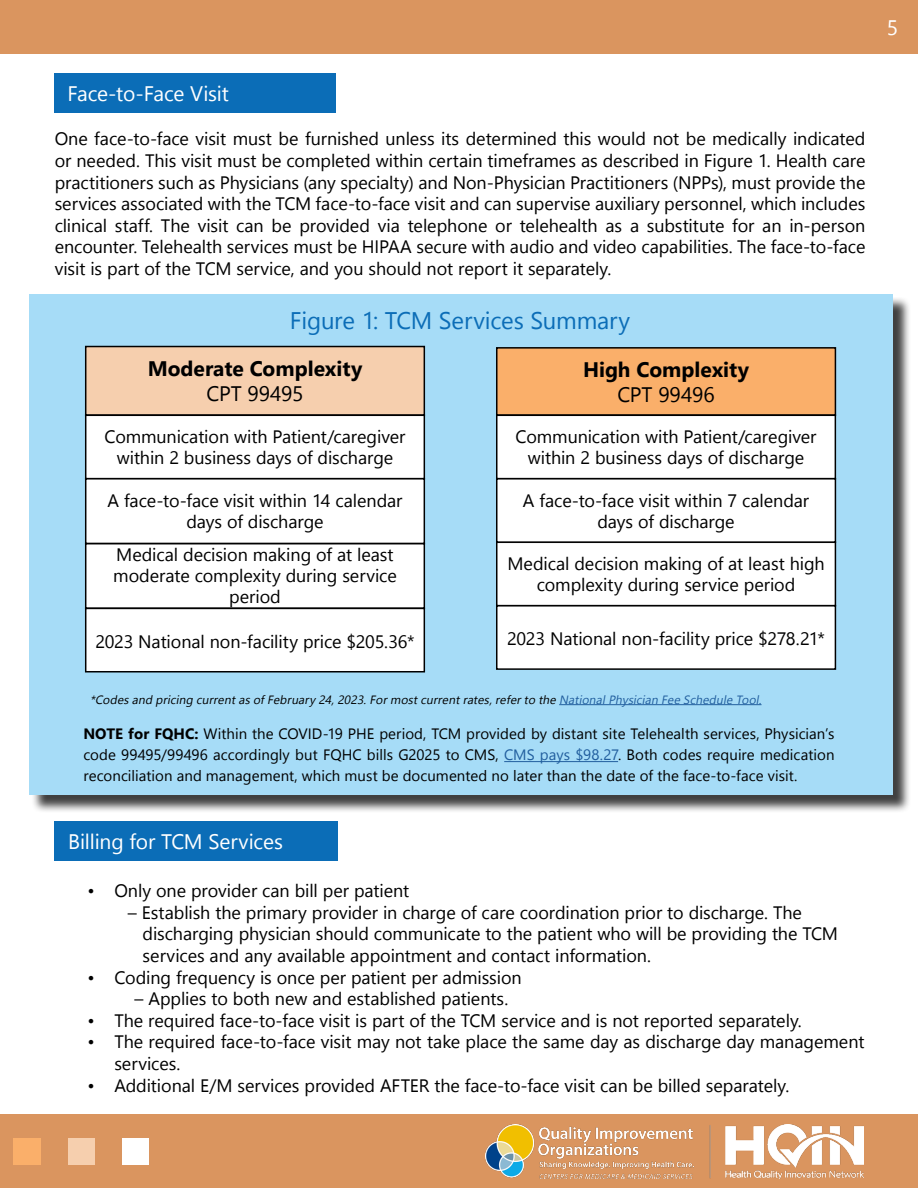
<style>
.page{position:relative;width:918px;height:1188px;background:#fff}
.page>*{position:absolute;margin:0;border:0;box-sizing:border-box;transform-origin:0 0}
.t1{font:24px "Nirmala UI";letter-spacing:-.005em;color:#0b6db7}
.t2{font:700 21px/25.2px "Nirmala UI";color:#000;text-align:center}
.t3{font:21px "Nirmala UI";letter-spacing:-.01em;color:#fff}
.t4{font:18px/21.6px "Nirmala UI";letter-spacing:-.005em;color:#000;text-align:center}
.t5{font:15px/21px "Nirmala UI";letter-spacing:.005em;color:#000}
.t6{font:italic 12px "Nirmala UI";color:#000}
.s1{font-weight:400}
.s2{color:#215e9e}
.s3{font-weight:700}
</style>
<div class="page">
<div style="left:31px;top:297px;width:881px;height:517px;background:#000;opacity:.75"></div>
<div style="left:29px;top:294px;width:863px;height:501px;background:#a6dcf7"></div>
<svg style="left:84px;top:345px;width:342px;height:328px;background:#f2eae4"></svg>
<svg style="left:496px;top:347px;width:341px;height:323px;background:#f3e4d7"></svg>
<hr style="left:559px;top:704px;width:203px;height:1px;background:#215e9e">
<hr style="left:504px;top:761px;width:114px;height:1px;background:#215e9e">
<div style="left:0;top:0;width:918px;height:54px;background:#da955f"></div>
<div style="left:54px;top:73px;width:282px;height:40px;background:#0b6db7"></div>
<div style="left:55px;top:821px;width:283px;height:40px;background:#0b6db7"></div>
<div style="left:0;top:1115px;width:918px;height:73px;background:#da955f"></div>
<div style="left:14px;top:1138px;width:27px;height:27px;background:#faaf6a"></div>
<div style="left:68px;top:1138px;width:27px;height:27px;background:#f6cfae"></div>
<div style="left:122px;top:1138px;width:27px;height:27px;background:#fff"></div>
<img style="left:485px;top:1124px;width:378px;height:55px">
<p class="t3" style="left:68px;top:76px;width:163px">Face-to-Face Visit</p>
<p class="t4" style="left:55px;top:127px;width:812px;text-align:justify">One face-to-face visit must be furnished unless its determined this would not be medically indicated or needed. This visit must be completed within certain timeframes as described in Figure 1. Health care practitioners such as Physicians (any specialty) and Non-Physician Practitioners (NPPs), must provide the services associated with the TCM face-to-face visit and can supervise auxiliary personnel, which includes clinical staff. The visit can be provided via telephone or telehealth as a substitute for an in-person encounter. Telehealth services must be HIPAA secure with audio and video capabilities. The face-to-face visit is part of the TCM service, and you should not report it separately.</p>
<h1 class="t1" style="left:290px;top:301px;width:342px">Figure 1: TCM Services Summary</h1>
<p class="t2" style="left:148px;top:355px;width:216px">Moderate Complexity<br><span class="s1">CPT 99495</span></p>
<p class="t4" style="left:104px;top:425px;width:303px;line-height:21px">Communication with Patient/caregiver within 2 business days of discharge</p>
<p class="t4" style="left:108px;top:489px;width:297px;line-height:21px">A face-to-face visit within 14 calendar days of discharge</p>
<p class="t4" style="left:113px;top:543px;width:285px;line-height:21px">Medical decision making of at least moderate complexity during service period</p>
<p class="t4" style="left:95px;top:629px;width:321px">2023 National non-facility price $205.36*</p>
<p class="t2" style="left:583px;top:355px;width:167px">High Complexity<br><span class="s1">CPT 99496</span></p>
<p class="t4" style="left:516px;top:425px;width:303px;line-height:21px">Communication with Patient/caregiver within 2 business days of discharge</p>
<p class="t4" style="left:523px;top:488px;width:288px;line-height:21px">A face-to-face visit within 7 calendar days of discharge</p>
<p class="t4" style="left:507px;top:552px;width:319px;line-height:21px">Medical decision making of at least high complexity during service period</p>
<p class="t4" style="left:507px;top:627px;width:319px">2023 National non-facility price $278.21*</p>
<p class="t6" style="left:90px;top:690px;width:676px">*Codesand pricing currentasofFebruary24,2023.Formostcurrentrates,referto the <span class="s2">NationalPhysician Fee Schedule Tool.</span></p>
<p class="t5" style="left:83px;top:723px;width:753px"><span class="s3">NOTE for FQHC:</span> Within the COVID-19 PHE period, TCM provided by distant site Telehealth services, Physician’s</p>
<p class="t5" style="left:83px;top:744px;width:753px">code 99495/99496 accordingly but FQHC bills G2025 to CMS, <span class="s2">CMS pays $98.27</span>. Both codes require medication reconciliation and management, which must be documented no later than the date of the face-to-face visit.</p>
<p class="t3" style="left:68px;top:824px;width:216px">Billing for TCM Services</p>
<p class="t4" style="left:87px;top:879px;width:324px">• Only one provider can bill per patient</p>
<p class="t4" style="left:143px;top:900px;width:697px;text-align:left;text-indent:-15px">– Establish the primary provider in charge of care coordination prior to discharge. The discharging physician should communicate to the patient who will be providing the TCM services and any available appointment and contact information.</p>
<p class="t4" style="left:87px;top:965px;width:436px">• Coding frequency is once per patient per admission</p>
<p class="t4" style="left:135px;top:987px;width:375px">– Applies to both new and established patients.</p>
<p class="t4" style="left:87px;top:1008px;width:716px">• The required face-to-face visit is part of the TCM service and is not reported separately.</p>
<p class="t4" style="left:114px;top:1030px;width:752px;text-align:left;text-indent:-27px">• The required face-to-face visit may not take place the same day as discharge day management services.</p>
<p class="t4" style="left:87px;top:1073px;width:703px">• Additional E/M services provided AFTER the face-to-face visit can be billed separately.</p>
<p class="t3" style="left:887px;top:10px;width:13px">5</p>
</div>
